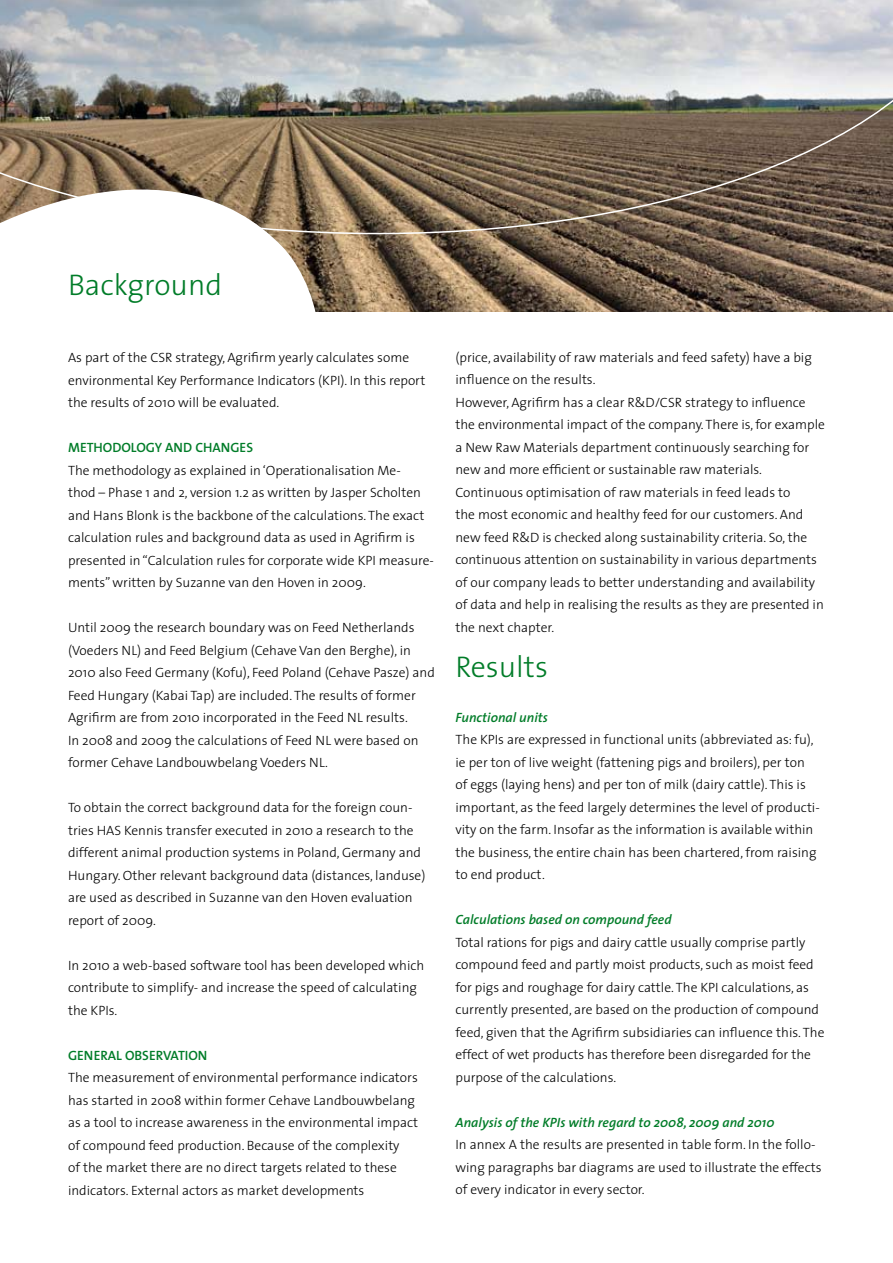
<style>
.page{position:relative;width:893px;height:1263px;background:#fff}
.page>*{position:absolute;margin:0;border:0;box-sizing:border-box;transform-origin:0 0}
.t1{font:300 30px "The Sans";color:#007c28}
.t2{font:300 13.5px/22.5px "The Sans";color:#000}
.t3{font:italic 600 13.5px "The Sans";color:#007c28}
.t4{font:600 13.5px "The Sans";color:#007c28}
</style>
<div class="page">
<img style="left:320px;top:234px;width:573px;height:77px">
<img style="left:0;top:0;width:893px;height:234px">
<svg style="left:0;top:174px;width:320px;height:138px"></svg>
<h1 class="t1" style="left:68px;top:260px;width:156px">Background</h1>
<p class="t2" style="left:68px;top:346px;width:359px">As part of the CSR strategy, Agrifirm yearly calculates some environmental Key Performance Indicators (KPI). In this report the results of 2010 will be evaluated.</p>
<p class="t4" style="left:68px;top:436px;width:187px">METHODOLOGY AND CHANGES</p>
<p class="t2" style="left:68px;top:458px;width:367px">The methodology as explained in ‘Operationalisation Me-<br>thod – Phase 1 and 2, version 1.2 as written by Jasper Scholten and Hans Blonk is the backbone of the calculations. The exact calculation rules and background data as used in Agrifirm is presented in “Calculation rules for corporate wide KPI measure&shy;ments” written by Suzanne van den Hoven in 2009.</p>
<p class="t2" style="left:68px;top:616px;width:368px">Until 2009 the research boundary was on Feed Netherlands (Voeders NL) and Feed Belgium (Cehave Van den Berghe), in 2010 also Feed Germany (Kofu), Feed Poland (Cehave Pasze) and Feed Hungary (Kabai Tap) are included. The results of former Agrifirm are from 2010 incorporated in the Feed NL results.<br>In 2008 and 2009 the calculations of Feed NL were based on former Cehave Landbouwbelang Voeders NL.</p>
<p class="t2" style="left:68px;top:796px;width:359px">To obtain the correct background data for the foreign coun&shy;tries HAS Kennis transfer executed in 2010 a research to the different animal production systems in Poland, Germany and Hungary. Other relevant background data (distances, landuse) are used as described in Suzanne van den Hoven evaluation report of 2009.</p>
<p class="t2" style="left:68px;top:953px;width:358px">In 2010 a web-based software tool has been developed which contribute to simplify- and increase the speed of calculating the KPIs.</p>
<p class="t4" style="left:68px;top:1044px;width:141px">G ENERAL OBSERVATION</p>
<p class="t2" style="left:68px;top:1066px;width:352px">The measurement of environmental performance indicators has started in 2008 within former Cehave Landbouwbelang as a tool to increase awareness in the environmental impact of compound feed production. Because of the complexity<br>of the market there are no direct targets related to these indicators. External actors as market developments</p>
<p class="t2" style="left:455px;top:345px;width:371px">(price, availability of raw materials and feed safety) have a big influence on the results.<br>However, Agrifirm has a clear R&amp;D/CSR strategy to influence the environmental impact of the company. There is, for example a New Raw Materials department continuously searching for new and more efficient or sustainable raw materials.<br>Continuous optimisation of raw materials in feed leads to<br>the most economic and healthy feed for our customers. And new feed R&amp;D is checked along sustainability criteria. So, the continuous attention on sustainability in various departments of our company leads to better understanding and availability of data and help in realising the results as they are presented in the next chapter.</p>
<h1 class="t1" style="left:455px;top:642px;width:94px">Results</h1>
<p class="t3" style="left:455px;top:706px;width:94px">Functional units</p>
<p class="t2" style="left:455px;top:728px;width:366px">The KPIs are expressed in functional units (abbreviated as: fu), ie per ton of live weight (fattening pigs and broilers), per ton of eggs (laying hens) and per ton of milk (dairy cattle). This is important, as the feed largely determines the level of producti&shy;vity on the farm. Insofar as the information is available within the business, the entire chain has been chartered, from raising to end product.</p>
<p class="t3" style="left:455px;top:908px;width:218px">Calculations based on compound feed</p>
<p class="t2" style="left:455px;top:930px;width:371px">Total rations for pigs and dairy cattle usually comprise partly compound feed and partly moist products, such as moist feed for pigs and roughage for dairy cattle. The KPI calculations, as currently presented, are based on the production of compound feed, given that the Agrifirm subsidiaries can influence this. The effect of wet products has therefore been disregarded for the purpose of the calculations.</p>
<p class="t3" style="left:455px;top:1111px;width:320px">Analysis of the KPIs with regard to 2008, 2009 and 2010</p>
<p class="t2" style="left:455px;top:1133px;width:368px">In annex A the results are presented in table form. In the follo&shy;wing paragraphs bar diagrams are used to illustrate the effects of every indicator in every sector.</p>
</div>
